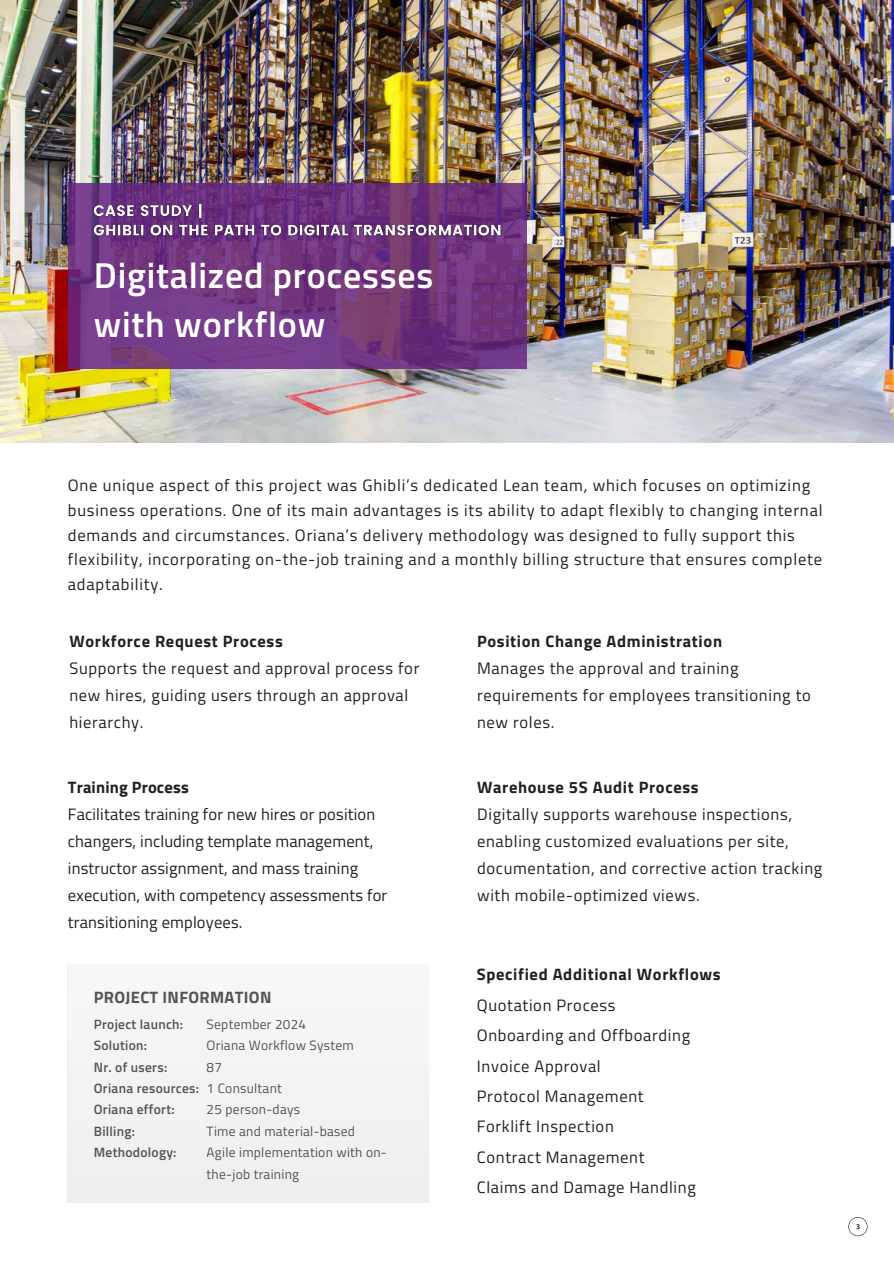
<style>
.page{position:relative;width:894px;height:1264px;background:#fff}
.page>*{position:absolute;margin:0;border:0;box-sizing:border-box;transform-origin:0 0}
.t1{font:600 36px/49.5px "Titillium Web";letter-spacing:.02em;color:#fff}
.t2{font:16.5px/27px "Titillium Web";letter-spacing:.04em;color:#231f20}
.t3{font:16.5px/27px "Titillium Web";letter-spacing:.01em;color:#231f20}
.t4{font:700 16.5px "Titillium Web";letter-spacing:.04em;color:#231f20}
.t5{font:700 16.5px "Titillium Web";letter-spacing:.02em;color:#545454}
.t6{font:13.5px/21.3px "Titillium Web";letter-spacing:.02em;color:#545454}
.t7{font:600 13.5px/21.3px "Titillium Web";letter-spacing:.02em;color:#545454}
.s1{font-weight:700}
</style>
<div class="page">
<svg style="left:848px;top:1217px;width:19px;height:19px"></svg>
<img style="left:0;top:0;width:893px;height:442px">
<div style="left:68px;top:964px;width:361px;height:238px;background:#f3f3f3"></div>
<svg style="left:68px;top:184px;width:458px;height:185px;background:#713780"></svg>
<img style="left:89px;top:198px;width:417px;height:45px">
<h3 class="t1" style="left:94px;top:249px;width:341px">Digitalized processes with workflow</h3>
<p class="t2" style="left:68px;top:472px;width:756px;line-height:24.8px">One unique aspect of this project was Ghibli’s dedicated Lean team, which focuses on optimizing business operations. One of its main advantages is its ability to adapt flexibly to changing internal demands and circumstances. Oriana’s delivery methodology was designed to fully support this flexibility, incorporating on-the-job training and a monthly billing structure that ensures complete adaptability.</p>
<h3 class="t2" style="left:69px;top:627px;width:351px"><span class="s1">Workforce Request Process<br></span>Supports the request and approval process for new hires, guiding users through an approval hierarchy.</h3>
<h4 class="t3" style="left:68px;top:773px;width:321px"><span class="s1">Training Process<br></span>Facilitates training for new hires or position changers, including template management, instructor assignment, and mass training execution, with competency assessments for transitioning employees.</h4>
<p class="t5" style="left:94px;top:984px;width:179px">PROJECT INFORMATION</p>
<p class="t6" style="left:206px;top:1013px;width:101px">September 2024</p>
<p class="t6" style="left:206px;top:1034px;width:149px">Oriana Workflow System</p>
<p class="t6" style="left:206px;top:1055px;width:17px">87</p>
<p class="t6" style="left:206px;top:1077px;width:77px">1 Consultant</p>
<p class="t6" style="left:206px;top:1098px;width:95px">25 person-days</p>
<h2 class="t6" style="left:206px;top:1120px;width:150px">Time and material-based</h2>
<h3 class="t6" style="left:206px;top:1141px;width:182px">Agile implementation with on&shy;the-job training</h3>
<p class="t7" style="left:94px;top:1013px;width:107px">Project launch:<br>Solution:<br>Nr. of users:<br>Oriana resources:<br>Oriana effort:<br>Billing:<br>Methodology:</p>
<h3 class="t2" style="left:477px;top:627px;width:335px"><span class="s1">Position Change Administration<br></span>Manages the approval and training requirements for employees transitioning to new roles.</h3>
<h3 class="t2" style="left:477px;top:773px;width:347px"><span class="s1">Warehouse 5S Audit Process<br></span>Digitally supports warehouse inspections, enabling customized evaluations per site, documentation, and corrective action tracking with mobile-optimized views.</h3>
<h1 class="t4" style="left:476px;top:961px;width:245px">Specified Additional Workflows</h1>
<h3 class="t2" style="left:476px;top:989px;width:220px;line-height:30.3px">Quotation Process<br>Onboarding and Offboarding<br>Invoice Approval<br>Protocol Management<br>Forklift Inspection<br>Contract Management<br>Claims and Damage Handling</h3>
</div>
